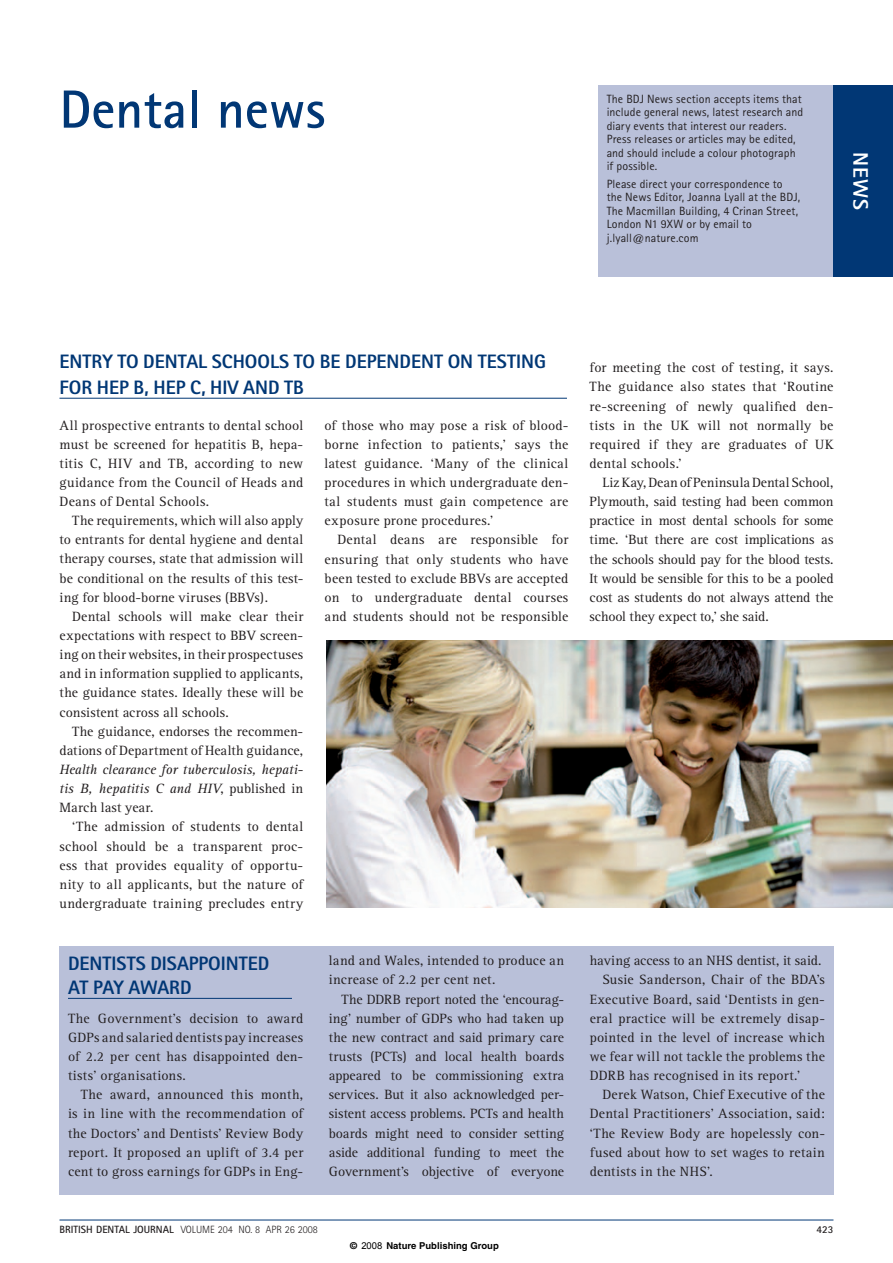
<style>
.page{position:relative;width:893px;height:1263px;background:#fff}
.page>*{position:absolute;margin:0;border:0;box-sizing:border-box;transform-origin:0 0}
.t1{font:700 53.85px "Rotis Sans Serif";color:#013775}
.t2{font:800 21px "Rotis Sans Serif";color:#fff}
.t3{font:800 19.5px/23.9px "Rotis Sans Serif";color:#013775}
.t4{font:13.95px/19.2px "Rotis Serif";letter-spacing:.015em;color:#231f20;text-align:justify}
.t5{font:13.95px "Rotis Serif";letter-spacing:-.005em;color:#231f20}
.t6{font:13.95px "Rotis Serif";letter-spacing:-.01em;color:#231f20}
.t7{font:12px/13.5px "Rotis Sans Serif";letter-spacing:.01em;color:#231f20}
.t8{font:300 10.5px "Rotis Sans Serif";color:#231f20}
.t9{font:700 10.5px "Rotis Sans Serif";color:#231f20}
.t10{font:700 9.45px "Helvetica";color:#000}
.s1{font-style:italic}
.s2{font-weight:700}
.s3{font-family:"Arial";font-weight:400}
</style>
<div class="page">
<hr style="left:59px;top:398px;width:508px;height:1px;background:#013775">
<hr style="left:59px;top:1220px;width:774px;height:1px;background:#013775">
<div style="left:598px;top:85px;width:295px;height:191px;background:#b9c0d9"></div>
<div style="left:833px;top:85px;width:60px;height:191px;background:#013775"></div>
<img style="left:326px;top:640px;width:567px;height:268px">
<div style="left:59px;top:946px;width:774px;height:249px;background:#b9c0d9"></div>
<hr style="left:68px;top:998px;width:224px;height:1px;background:#013775">
<h1 class="t1" style="left:59px;top:91px;width:267px">Dental news</h1>
<p class="t7" style="left:607px;top:93px;width:198px">The BDJ News section accepts items that include general news, latest research and diary events that interest our readers.<br>Press releases or articles may be edited, and should include a colour photograph if possible.</p>
<p class="t7" style="left:607px;top:178px;width:195px">Please direct your correspondence to the News Editor, Joanna Lyall at the BDJ, The Macmillan Building, 4 Crinan Street, London N1 9XW or by email to j.lyall@nature.com</p>
<p class="t2" style="left:868px;top:152px;width:60px;rotate:90deg">NEWS</p>
<h4 class="t3" style="left:59px;top:352px;width:488px">ENTRY TO DENTAL SCHOOLS TO BE DEPENDENT ON TESTING</h4>
<p class="t4" style="left:590px;top:359px;width:245px">for meeting the cost of testing, it says.</p>
<p class="t3" style="left:59px;top:377px;width:246px">FOR HEP B, HEP C, HIV AND TB</p>
<p class="t4" style="left:590px;top:378px;width:245px">The guidance also states that ‘Routine</p>
<p class="t4" style="left:59px;top:417px;width:245px">All prospective entrants to dental school must be screened for hepatitis B, hepa&shy;titis C, HIV and TB, according to new guidance from the Council of Heads and Deans of Dental Schools.</p>
<p class="t4" style="left:59px;top:512px;width:245px;text-indent:13px">The requirements, which will also apply to entrants for dental hygiene and dental therapy courses, state that admission will be conditional on the results of this test&shy;ing for blood-borne viruses (BBVs).</p>
<p class="t4" style="left:59px;top:608px;width:245px;text-indent:13px">Dental schools will make clear their expectations with respect to BBV screen&shy;ing on their websites, in their prospectuses and in information supplied to applicants, the guidance states. Ideally these will be consistent across all schools.</p>
<p class="t4" style="left:59px;top:723px;width:245px;text-indent:13px">The guidance, endorses the recommen&shy;dations of Department of Health guidance, <span class="s1">Health clearance for tuberculosis, hepati&shy;tis B, hepatitis C and HIV</span>, published in March last year.</p>
<p class="t4" style="left:59px;top:818px;width:245px;text-indent:13px">‘The admission of students to dental school should be a transparent proc&shy;ess that provides equality of opportu&shy;nity to all applicants, but the nature of undergraduate training precludes entry</p>
<p class="t4" style="left:590px;top:398px;width:245px">re-screening of newly qualified den&shy;tists in the UK will not normally be required if they are graduates of UK dental schools.’</p>
<p class="t4" style="left:590px;top:474px;width:245px;text-indent:13px">Liz Kay, Dean of Peninsula Dental School, Plymouth, said testing had been common practice in most dental schools for some time. ‘But there are cost implications as the schools should pay for the blood tests.<br>It would be sensible for this to be a pooled cost as students do not always attend the school they expect to,’ she said.</p>
<p class="t4" style="left:325px;top:417px;width:245px">of those who may pose a risk of blood&shy;borne infection to patients,’ says the latest guidance. ‘Many of the clinical procedures in which undergraduate den&shy;tal students must gain competence are exposure prone procedures.’</p>
<p class="t4" style="left:325px;top:531px;width:245px;text-indent:13px">Dental deans are responsible for ensuring that only students who have been tested to exclude BBVs are accepted on to undergraduate dental courses and students should not be responsible</p>
<p class="t3" style="left:68px;top:953px;width:203px">DENTISTS DISAPPOINTED<br>AT PAY AWARD</p>
<p class="t4" style="left:68px;top:1010px;width:237px">The Government’s decision to award</p>
<p class="t4" style="left:68px;top:1029px;width:237px">GDPs and salaried dentists pay increases</p>
<p class="t4" style="left:68px;top:1048px;width:237px">of 2.2 per cent has disappointed den-</p>
<p class="t4" style="left:68px;top:1067px;width:119px">tists’ organisations.</p>
<p class="t4" style="left:81px;top:1086px;width:224px">The award, announced this month,</p>
<p class="t4" style="left:68px;top:1105px;width:237px">is in line with the recommendation of</p>
<p class="t4" style="left:68px;top:1125px;width:237px">the Doctors’ and Dentists’ Review Body</p>
<p class="t4" style="left:68px;top:1144px;width:237px">report. It proposed an uplift of 3.4 per</p>
<p class="t4" style="left:68px;top:1163px;width:237px">cent to gross earnings for GDPs in Eng-</p>
<p class="t4" style="left:329px;top:952px;width:237px">land and Wales, intended to produce an</p>
<p class="t4" style="left:329px;top:971px;width:168px">increase of 2.2 per cent net.</p>
<p class="t5" style="left:342px;top:994px;width:224px">The DDRB report noted the ‘encourag-</p>
<p class="t6" style="left:329px;top:1013px;width:237px">ing’ number of GDPs who had taken up</p>
<p class="t4" style="left:329px;top:1029px;width:237px">the new contract and said primary care</p>
<p class="t4" style="left:329px;top:1048px;width:237px">trusts (PCTs) and local health boards</p>
<p class="t4" style="left:329px;top:1067px;width:237px">appeared to be commissioning extra</p>
<p class="t4" style="left:329px;top:1086px;width:237px">services. But it also acknowledged per-</p>
<p class="t5" style="left:329px;top:1109px;width:237px">sistent access problems. PCTs and health</p>
<p class="t4" style="left:329px;top:1125px;width:237px">boards might need to consider setting</p>
<p class="t5" style="left:329px;top:1147px;width:237px">aside additional funding to meet the</p>
<p class="t5" style="left:329px;top:1166px;width:237px">Government’s objective of everyone</p>
<p class="t4" style="left:590px;top:952px;width:233px">having access to an NHS dentist, it said.</p>
<p class="t4" style="left:602px;top:972px;width:224px">Susie Sanderson, Chair of the BDA’s</p>
<p class="t4" style="left:590px;top:991px;width:237px">Executive Board, said ‘Dentists in gen-</p>
<p class="t4" style="left:590px;top:1010px;width:237px">eral practice will be extremely disap-</p>
<p class="t4" style="left:590px;top:1029px;width:237px">pointed in the level of increase which</p>
<p class="t4" style="left:590px;top:1048px;width:237px">we fear will not tackle the problems the</p>
<p class="t4" style="left:590px;top:1067px;width:212px">DDRB has recognised in its report.’</p>
<p class="t4" style="left:602px;top:1086px;width:224px">Derek Watson, Chief Executive of the</p>
<p class="t4" style="left:590px;top:1105px;width:237px">Dental Practitioners’ Association, said:</p>
<p class="t4" style="left:590px;top:1125px;width:237px">‘The Review Body are hopelessly con-</p>
<p class="t4" style="left:590px;top:1144px;width:237px">fused about how to set wages to retain</p>
<p class="t4" style="left:590px;top:1163px;width:125px">dentists in the NHS’.</p>
<p class="t8" style="left:59px;top:1226px;width:260px"><span class="s2">BRITISH DENTAL JOURNAL</span> VOLUME 204 NO. 8 APR 26 2008</p>
<p class="t9" style="left:816px;top:1226px;width:18px">423</p>
<p class="t10" style="left:350px;top:1240px;width:150px">© <span class="s3">2008</span> Nature Publishing Group</p>
</div>
